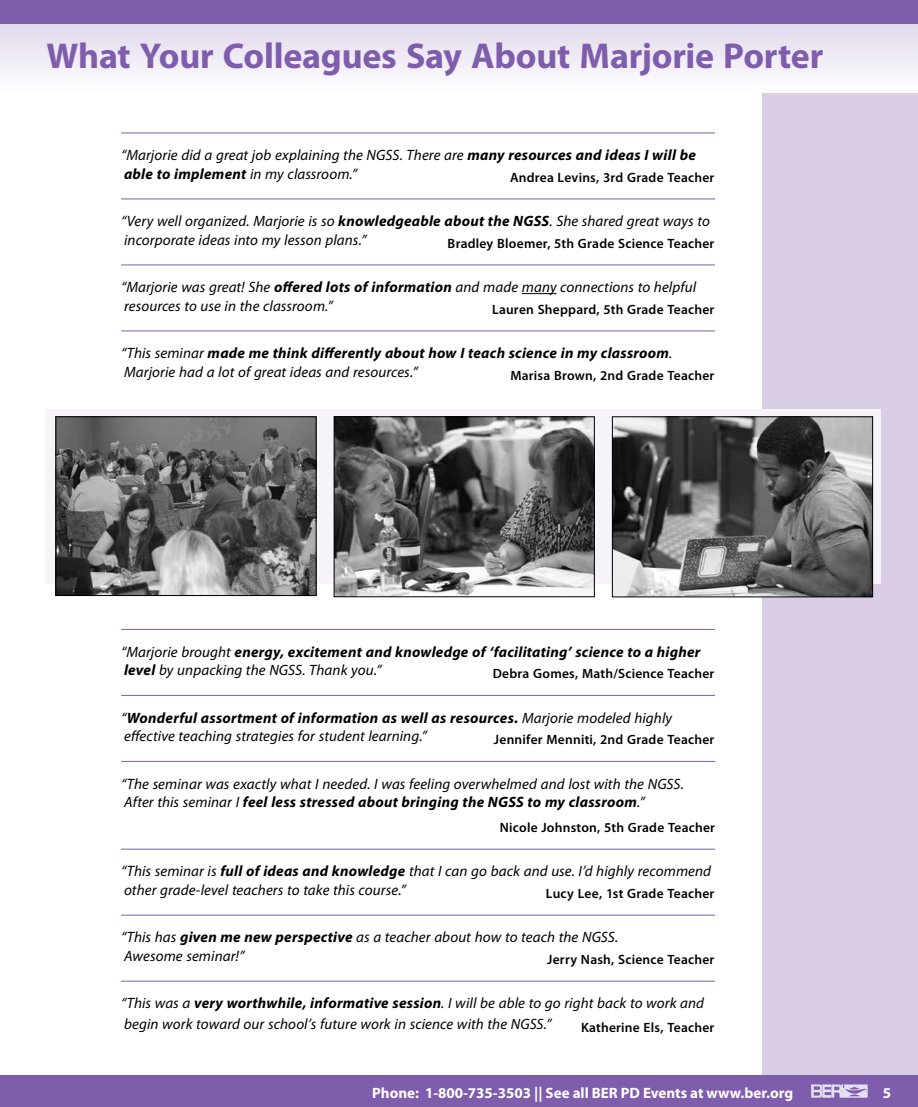
<style>
.page{position:relative;width:918px;height:1107px;background:#fff}
.page>*{position:absolute;margin:0;border:0;box-sizing:border-box;transform-origin:0 0}
.t1{font:700 36px "Myriad Pro";letter-spacing:-.005em;color:#7f5dad}
.t2{font:italic 15px/18.8px "Myriad Pro";letter-spacing:.005em;color:#000}
.t3{font:italic 700 15px/18.8px "Myriad Pro";letter-spacing:.015em;color:#000}
.t4{font:700 15px "Myriad Pro";color:#fff}
.t5{font:600 13.5px "Myriad Pro";letter-spacing:.015em;color:#000}
.s1{font-weight:700}
.s2{font-weight:400}
</style>
<div class="page">
<div style="left:763px;top:0;width:155px;height:1107px;background:#d9cee6"></div>
<div style="left:0;top:1076px;width:918px;height:31px;background:#7f5dad"></div>
<svg style="left:811px;top:1084px;width:57px;height:14px"></svg>
<svg style="left:0;top:24px;width:918px;height:68px"></svg>
<div style="left:0;top:0;width:918px;height:24px;background:#7f5dad"></div>
<hr style="left:121px;top:133px;width:594px;height:1px;background:#7f5dad">
<hr style="left:121px;top:199px;width:594px;height:1px;background:#7f5dad">
<hr style="left:121px;top:265px;width:594px;height:1px;background:#7f5dad">
<hr style="left:522px;top:293px;width:35px;height:1px;background:#000">
<hr style="left:121px;top:331px;width:594px;height:1px;background:#7f5dad">
<hr style="left:121px;top:629px;width:594px;height:1px;background:#7f5dad">
<hr style="left:121px;top:695px;width:594px;height:1px;background:#7f5dad">
<hr style="left:121px;top:761px;width:594px;height:1px;background:#7f5dad">
<hr style="left:121px;top:849px;width:594px;height:1px;background:#7f5dad">
<hr style="left:121px;top:915px;width:594px;height:1px;background:#7f5dad">
<hr style="left:121px;top:981px;width:594px;height:1px;background:#7f5dad">
<div style="left:45px;top:409px;width:835px;height:175px;background:#f6f4f9"></div>
<img style="left:58px;top:418px;width:256px;height:176px">
<div style="left:56px;top:416px;width:260px;height:180px;border:1px solid #000"></div>
<img style="left:336px;top:418px;width:257px;height:177px">
<div style="left:334px;top:416px;width:261px;height:181px;border:1px solid #000"></div>
<img style="left:614px;top:418px;width:257px;height:177px">
<div style="left:612px;top:416px;width:261px;height:181px;border:1px solid #000"></div>
<h1 class="t1" style="left:46px;top:32px;width:779px">What Your Colleagues Say About Marjorie Porter</h1>
<p class="t2" style="left:121px;top:145px;width:576px">“Marjorie did a great job explaining the NGSS. There are <span class="s1">many resources and ideas I will be able to implement</span> in my classroom.”</p>
<p class="t5" style="left:510px;top:169px;width:206px">Andrea Levins, 3rd Grade Teacher</p>
<p class="t2" style="left:121px;top:211px;width:590px">“Very well organized. Marjorie is so <span class="s1">knowledgeable about the NGSS</span>. She shared great ways to incorporate ideas into my lesson plans.”</p>
<p class="t5" style="left:448px;top:235px;width:268px">Bradley Bloemer, 5th Grade Science Teacher</p>
<p class="t2" style="left:121px;top:277px;width:577px">“Marjorie was great! She <span class="s1">offered lots of information</span> and made many connections to helpful resources to use in the classroom.”</p>
<p class="t5" style="left:492px;top:301px;width:224px">Lauren Sheppard, 5th Grade Teacher</p>
<p class="t3" style="left:121px;top:343px;width:553px"><span class="s2">“This seminar</span> made me think differently about how I teach science in my classroom<span class="s2">.<br>Marjorie had a lot of great ideas and resources.”</span></p>
<p class="t5" style="left:510px;top:367px;width:206px">Marisa Brown, 2nd Grade Teacher</p>
<p class="t3" style="left:121px;top:642px;width:581px"><span class="s2">“Marjorie brought</span> energy, excitement and knowledge of ‘facilitating’ science to a higher level <span class="s2">by unpacking the NGSS. Thank you.”</span></p>
<p class="t5" style="left:493px;top:665px;width:223px">Debra Gomes, Math/Science Teacher</p>
<p class="t2" style="left:121px;top:708px;width:553px">“<span class="s1">Wonderful assortment of information as well as resources.</span> Marjorie modeled highly effective teaching strategies for student learning.”</p>
<p class="t5" style="left:494px;top:731px;width:222px">Jennifer Menniti, 2nd Grade Teacher</p>
<p class="t2" style="left:121px;top:774px;width:564px">“The seminar was exactly what I needed. I was feeling overwhelmed and lost with the NGSS.<br>After this seminar I <span class="s1">feel less stressed about bringing the NGSS to my classroom</span>.”</p>
<p class="t5" style="left:500px;top:819px;width:217px">Nicole Johnston, 5th Grade Teacher</p>
<p class="t2" style="left:121px;top:862px;width:592px">“This seminar is <span class="s1">full of ideas and knowledge</span> that I can go back and use. I’d highly recommend other grade-level teachers to take this course.”</p>
<p class="t5" style="left:546px;top:885px;width:170px">Lucy Lee, 1st Grade Teacher</p>
<p class="t2" style="left:121px;top:928px;width:499px">“This has <span class="s1">given me new perspective</span> as a teacher about how to teach the NGSS.<br>Awesome seminar!”</p>
<p class="t5" style="left:547px;top:951px;width:169px">Jerry Nash, Science Teacher</p>
<p class="t2" style="left:121px;top:993px;width:585px;line-height:21px">“This was a <span class="s1">very worthwhile, informative session</span>. I will be able to go right back to work and begin work toward our school’s future work in science with the NGSS.”</p>
<p class="t5" style="left:581px;top:1019px;width:135px">Katherine Els, Teacher</p>
<p class="t4" style="left:372px;top:1083px;width:422px">Phone: 1-800-735-3503 || See all BER PD Events at www.ber.org</p>
<p class="t4" style="left:883px;top:1083px;width:10px">5</p>
</div>
